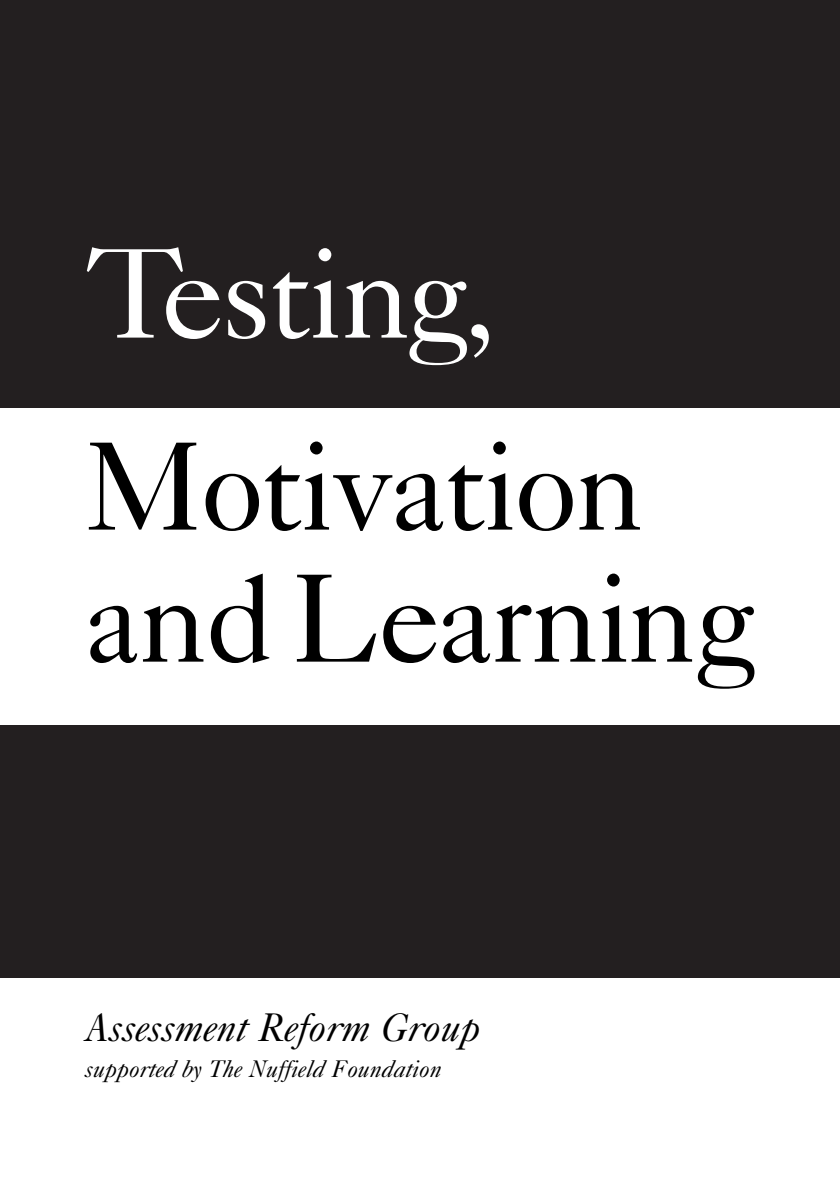
<style>
.page{position:relative;width:840px;height:1190px;background:#fff}
.page>*{position:absolute;margin:0;border:0;box-sizing:border-box;transform-origin:0 0}
.t1{font:128px "Caslon Five Forty";letter-spacing:-.025em;color:#fff}
.t2{font:126px/132px "Caslon Five Forty";letter-spacing:-.025em;color:#000}
.t3{font:italic 40px "Caslon Five Forty";letter-spacing:-.005em;color:#000}
.t4{font:italic 24px "Caslon Five Forty";color:#000}
</style>
<div class="page">
<div style="left:0;top:726px;width:840px;height:252px;background:#231f20"></div>
<div style="left:0;top:0;width:840px;height:408px;background:#231f20"></div>
<p class="t1" style="left:85px;top:248px;width:414px">Testing,</p>
<h1 class="t2" style="left:85px;top:433px;width:673px">Motivation and Learning</h1>
<p class="t3" style="left:85px;top:1013px;width:397px">Assessment Reform Group</p>
<h4 class="t4" style="left:85px;top:1061px;width:358px">supported by The Nuffield Foundation</h4>
</div>
